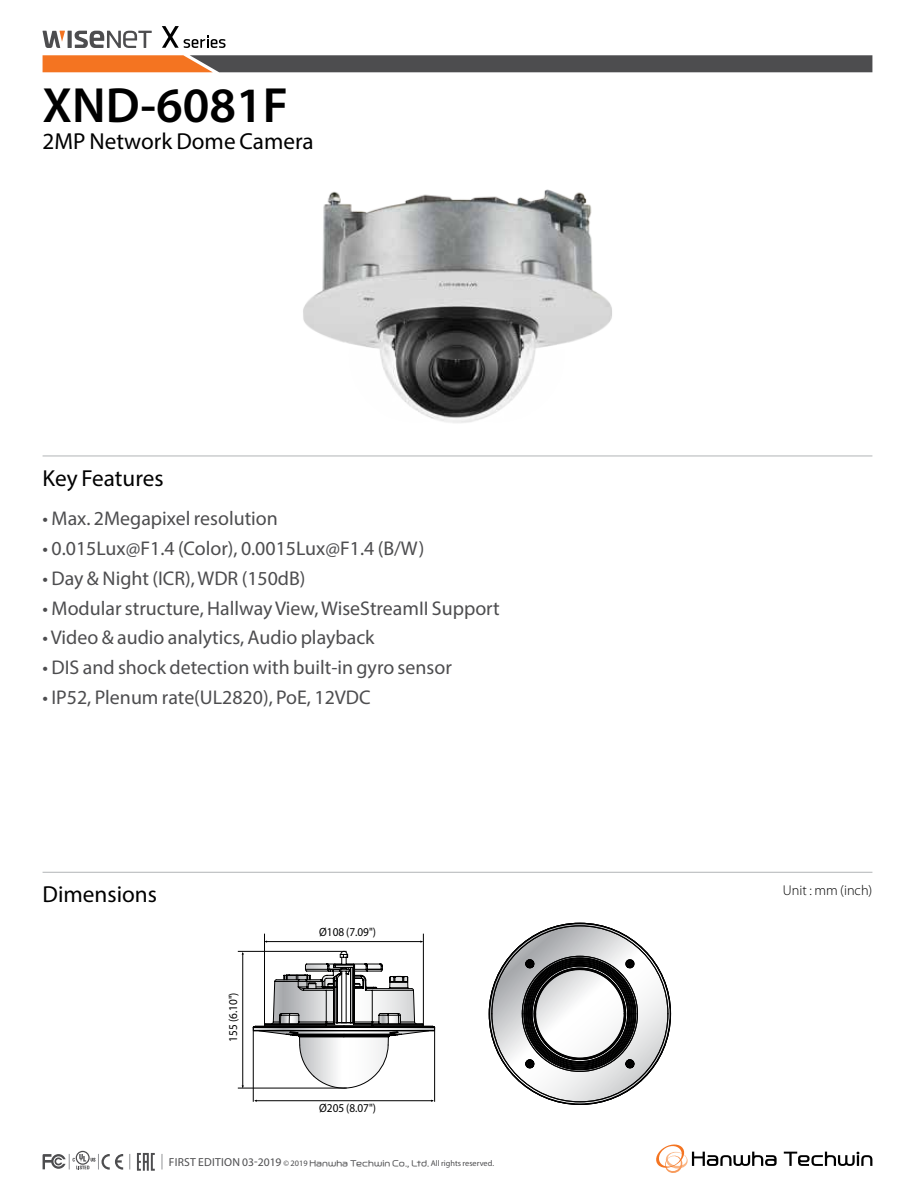
<style>
.page{position:relative;width:915px;height:1191px;background:#fff}
.page>*{position:absolute;margin:0;border:0;box-sizing:border-box;transform-origin:0 0}
.t1{font:600 49.65px "Myriad Pro";color:#000}
.t2{font:23.25px "Myriad Pro";color:#000}
.t3{font:19.95px "Myriad Pro";color:#4d4d4f}
.t4{font:300 14.25px "Myriad Pro";color:#000}
.t5{font:12px "Myriad Pro";color:#000;scale:.94 1}
.t6{font:8.25px "Myriad Pro";color:#4d4d4f}
.s1{font-size:11.55px}
.s2{font-family:"Hanwha L OTF"}
</style>
<div class="page">
<hr style="left:43px;top:455px;width:829px;height:1px;background:#b1b4b6">
<svg style="left:43px;top:55px;width:829px;height:17px;background:#6f584a"></svg>
<div style="left:67px;top:31px;width:5px;height:17px;background:#4d4d4f"></div>
<svg style="left:75px;top:31px;width:77px;height:17px"></svg>
<svg style="left:42px;top:31px;width:23px;height:17px"></svg>
<svg style="left:162px;top:26px;width:63px;height:22px"></svg>
<hr style="left:43px;top:872px;width:829px;height:1px;background:#b1b4b6">
<svg style="left:656px;top:1144px;width:120px;height:29px"></svg>
<svg style="left:783px;top:1151px;width:89px;height:14px"></svg>
<svg style="left:129px;top:1154px;width:1px;height:15px"></svg>
<svg style="left:162px;top:1154px;width:1px;height:15px"></svg>
<svg style="left:42px;top:1150px;width:81px;height:19px"></svg>
<svg style="left:137px;top:1153px;width:18px;height:17px"></svg>
<img style="left:303px;top:189px;width:309px;height:234px">
<svg style="left:489px;top:923px;width:181px;height:181px"></svg>
<hr style="left:434px;top:1027px;width:1px;height:74px;background:#000">
<hr style="left:253px;top:1027px;width:1px;height:74px;background:#000">
<hr style="left:238px;top:1087px;width:108px;height:1px;background:#000">
<hr style="left:238px;top:951px;width:108px;height:1px;background:#000">
<svg style="left:253px;top:951px;width:381px;height:141px"></svg>
<hr style="left:264px;top:933px;width:1px;height:93px;background:#000">
<hr style="left:423px;top:933px;width:1px;height:93px;background:#000">
<hr style="left:265px;top:941px;width:157px;height:1px;background:#000">
<hr style="left:255px;top:1100px;width:178px;height:1px;background:#000">
<hr style="left:242px;top:953px;width:1px;height:134px;background:#000">
<h1 class="t1" style="left:43px;top:74px;width:247px">XND-6081F</h1>
<p class="t2" style="left:43px;top:127px;width:272px">2MP Network Dome Camera</p>
<p class="t2" style="left:43px;top:464px;width:122px">Key Features</p>
<p class="t3" style="left:43px;top:506px;width:237px">• Max. 2Megapixel resolution</p>
<p class="t3" style="left:43px;top:536px;width:383px">• 0.015Lux@F1.4 (Color), 0.0015Lux@F1.4 (B/W)</p>
<p class="t3" style="left:43px;top:566px;width:264px">• Day &amp; Night (ICR), WDR (150dB)</p>
<p class="t3" style="left:43px;top:595px;width:458px">• Modular structure, Hallway View, WiseStreamII Support</p>
<p class="t3" style="left:43px;top:625px;width:333px">• Video &amp; audio analytics, Audio playback</p>
<p class="t3" style="left:43px;top:655px;width:410px">• DIS and shock detection with built-in gyro sensor</p>
<p class="t3" style="left:43px;top:685px;width:329px">• IP52, Plenum rate(UL2820), PoE, 12VDC</p>
<p class="t2" style="left:43px;top:880px;width:116px">Dimensions</p>
<p class="t4" style="left:782px;top:882px;width:91px">Unit : mm (inch)</p>
<p class="t5" style="left:225px;top:1041px;width:54px;rotate:-90deg">155 (6.10")</p>
<p class="t5" style="left:319px;top:924px;width:62px">Ø108 (7.09")</p>
<p class="t5" style="left:319px;top:1101px;width:62px">Ø205 (8.07")</p>
<p class="t6" style="left:169px;top:1158px;width:326px"><span class="s1">FIRST EDITION 03-2019</span> © 2019 <span class="s2">Hanwha Techwin Co., Ltd.</span> All rights reserved.</p>
</div>
